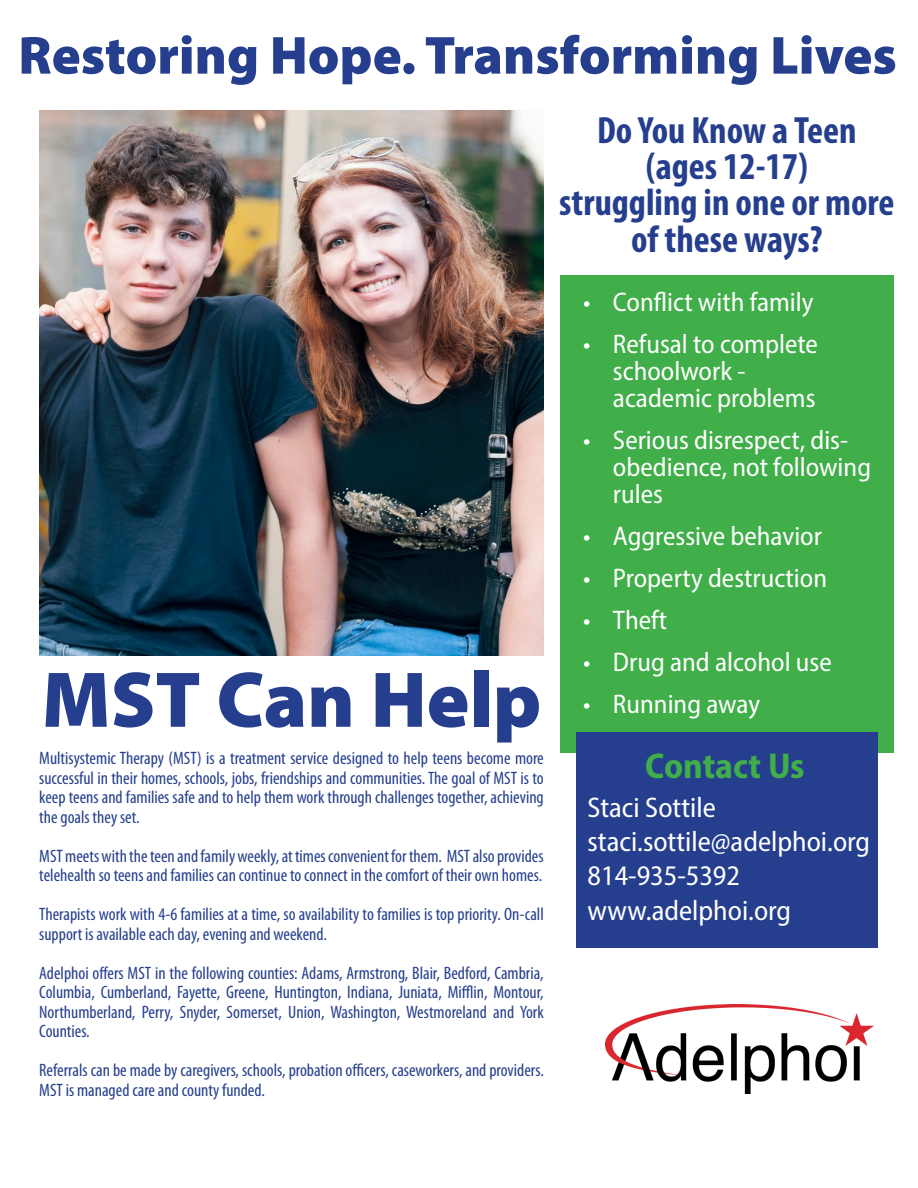
<style>
.page{position:relative;width:918px;height:1188px;background:#fff}
.page>*{position:absolute;margin:0;border:0;box-sizing:border-box;transform-origin:0 0}
.t1{font:900 79.65px "Myriad Pro";color:#253f8e}
.t2{font:900 54px "Myriad Pro";color:#253f8e}
.t3{font:700 condensed 38.1px/36.5px "Myriad Pro";color:#253f8e;text-align:center}
.t4{font:700 semi-condensed 36px "Myriad Pro";color:#40ae49}
.t5{font:semi-condensed 28.5px "Myriad Pro";color:#fff}
.t6{font:semi-condensed 27px/27px "Myriad Pro";color:#fff}
.t7{font:condensed 18px/19.5px "Myriad Pro";color:#253f8e}
</style>
<div class="page">
<img style="left:605px;top:1005px;width:269px;height:89px">
<img style="left:39px;top:111px;width:505px;height:544px">
<div style="left:560px;top:275px;width:334px;height:477px;background:#40ae49"></div>
<div style="left:576px;top:733px;width:302px;height:215px;background:#253f8e"></div>
<p class="t2" style="left:18px;top:19px;width:880px">Restoring Hope. Transforming Lives</p>
<p class="t1" style="left:42px;top:647px;width:501px">MST Can Help</p>
<p class="t7" style="left:39px;top:748px;width:506px;text-align:justify">Multisystemic Therapy (MST) is a treatment service designed to help teens become more successful in their homes, schools, jobs, friendships and communities. The goal of MST is to keep teens and families safe and to help them work through challenges together, achieving the goals they set.</p>
<p class="t7" style="left:39px;top:846px;width:506px">MST meets with the teen and family weekly, at times convenient for them. MST also provides telehealth so teens and families can continue to connect in the comfort of their own homes.</p>
<p class="t7" style="left:39px;top:904px;width:506px">Therapists work with 4-6 families at a time, so availability to families is top priority. On-call support is available each day, evening and weekend.</p>
<p class="t7" style="left:39px;top:963px;width:506px;text-align:justify">Adelphoi offers MST in the following counties: Adams, Armstrong, Blair, Bedford, Cambria, Columbia, Cumberland, Fayette, Greene, Huntington, Indiana, Juniata, Mifflin, Montour, Northumberland, Perry, Snyder, Somerset, Union, Washington, Westmoreland and York Counties.</p>
<p class="t7" style="left:39px;top:1060px;width:506px">Referrals can be made by caregivers, schools, probation officers, caseworkers, and providers.<br>MST is managed care and county funded.</p>
<p class="t3" style="left:559px;top:111px;width:337px">Do You Know a Teen (ages 12-17)<br>struggling in one or more of these ways?</p>
<p class="t6" style="left:583px;top:288px;width:232px">• Conflict with family</p>
<p class="t6" style="left:613px;top:330px;width:207px;text-indent:-30px">• Refusal to complete schoolwork - academic problems</p>
<p class="t6" style="left:613px;top:426px;width:260px;text-indent:-30px">• Serious disrespect, dis&shy;obedience, not following rules</p>
<p class="t6" style="left:583px;top:522px;width:240px">• Aggressive behavior</p>
<p class="t6" style="left:583px;top:564px;width:245px">• Property destruction</p>
<p class="t6" style="left:583px;top:606px;width:85px">• Theft</p>
<p class="t6" style="left:583px;top:648px;width:250px">• Drug and alcohol use</p>
<p class="t6" style="left:583px;top:690px;width:179px">• Running away</p>
<p class="t4" style="left:645px;top:743px;width:161px">Contact Us</p>
<p class="t5" style="left:588px;top:790px;width:130px">Staci Sottile</p>
<p class="t5" style="left:588px;top:824px;width:284px">staci.sottile@adelphoi.org</p>
<p class="t5" style="left:588px;top:858px;width:154px">814-935-5392</p>
<p class="t5" style="left:588px;top:893px;width:205px">www.adelphoi.org</p>
</div>
